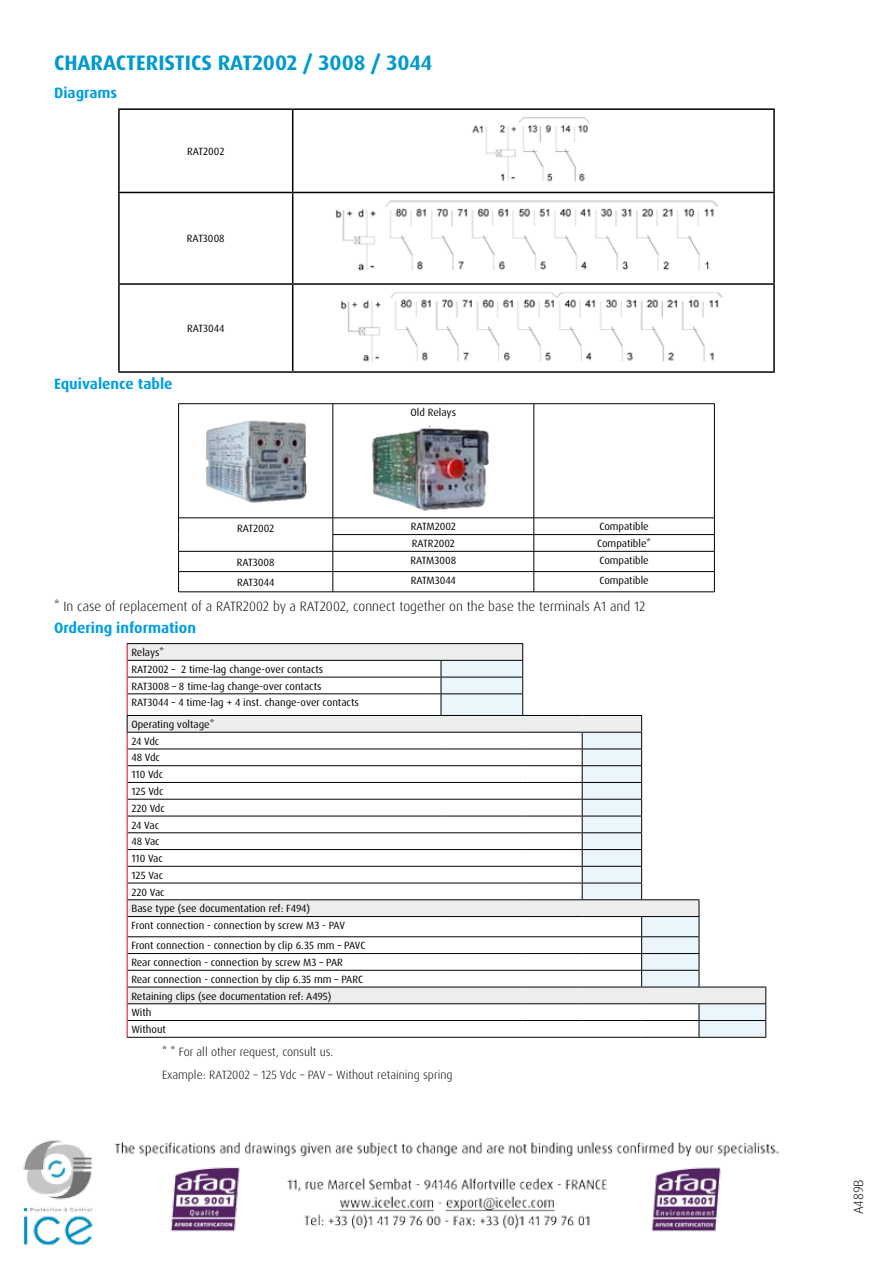
<style>
.page{position:relative;width:893px;height:1263px;background:#fff}
.page>*{position:absolute;margin:0;border:0;box-sizing:border-box;transform-origin:0 0}
.t1{font:700 21px "Dax OT";color:#009acd}
.t2{font:700 15px "Dax OT";color:#009ee0}
.t3{font:300 13.5px "Dax OT";color:#000}
.t4{font:300 12px/23px "Dax OT";color:#000}
.t5{font:10.5px/16.8px "Dax OT";color:#000}
</style>
<div class="page">
<img style="left:23px;top:1139px;width:841px;height:107px">
<hr style="left:118px;top:108px;width:175px;height:2px;background:#000">
<hr style="left:118px;top:110px;width:2px;height:82px;background:#000">
<hr style="left:293px;top:108px;width:482px;height:2px;background:#000">
<hr style="left:292px;top:110px;width:1px;height:82px;background:#000">
<hr style="left:773px;top:110px;width:2px;height:82px;background:#000">
<hr style="left:118px;top:192px;width:175px;height:1px;background:#000">
<hr style="left:118px;top:193px;width:2px;height:90px;background:#000">
<hr style="left:293px;top:192px;width:482px;height:1px;background:#000">
<hr style="left:292px;top:193px;width:1px;height:90px;background:#000">
<hr style="left:773px;top:193px;width:2px;height:90px;background:#000">
<hr style="left:118px;top:283px;width:175px;height:2px;background:#000">
<hr style="left:118px;top:285px;width:2px;height:86px;background:#000">
<hr style="left:293px;top:283px;width:482px;height:2px;background:#000">
<hr style="left:292px;top:285px;width:1px;height:86px;background:#000">
<hr style="left:773px;top:285px;width:2px;height:86px;background:#000">
<hr style="left:118px;top:371px;width:175px;height:2px;background:#000">
<hr style="left:293px;top:371px;width:482px;height:2px;background:#000">
<img style="left:472px;top:117px;width:118px;height:65px">
<img style="left:336px;top:200px;width:382px;height:71px">
<img style="left:341px;top:292px;width:382px;height:70px">
<hr style="left:178px;top:403px;width:155px;height:1px;background:#000">
<hr style="left:178px;top:404px;width:1px;height:114px;background:#000">
<hr style="left:333px;top:403px;width:201px;height:1px;background:#000">
<hr style="left:333px;top:404px;width:1px;height:114px;background:#000">
<hr style="left:534px;top:403px;width:181px;height:1px;background:#000">
<hr style="left:534px;top:404px;width:1px;height:114px;background:#000">
<hr style="left:714px;top:404px;width:1px;height:114px;background:#000">
<hr style="left:178px;top:518px;width:155px;height:1px;background:#000">
<hr style="left:333px;top:518px;width:201px;height:1px;background:#000">
<hr style="left:534px;top:518px;width:181px;height:1px;background:#000">
<hr style="left:333px;top:534px;width:201px;height:1px;background:#000">
<hr style="left:534px;top:534px;width:181px;height:1px;background:#000">
<hr style="left:178px;top:551px;width:155px;height:1px;background:#000">
<hr style="left:333px;top:551px;width:201px;height:1px;background:#000">
<hr style="left:534px;top:551px;width:181px;height:1px;background:#000">
<hr style="left:178px;top:571px;width:155px;height:1px;background:#000">
<svg style="left:178px;top:518px;width:1px;height:73px"></svg>
<hr style="left:333px;top:571px;width:201px;height:1px;background:#000">
<svg style="left:333px;top:518px;width:1px;height:73px"></svg>
<hr style="left:534px;top:571px;width:181px;height:1px;background:#000">
<svg style="left:534px;top:518px;width:1px;height:73px"></svg>
<svg style="left:714px;top:518px;width:1px;height:73px"></svg>
<hr style="left:178px;top:591px;width:155px;height:1px;background:#000">
<hr style="left:333px;top:591px;width:201px;height:1px;background:#000">
<hr style="left:534px;top:591px;width:181px;height:1px;background:#000">
<img style="left:206px;top:420px;width:101px;height:83px">
<img style="left:372px;top:428px;width:117px;height:83px">
<svg style="left:700px;top:986px;width:66px;height:51px;background:#e6eef2"></svg>
<hr style="left:699px;top:987px;width:67px;height:1px;background:#000">
<hr style="left:699px;top:1003px;width:67px;height:1px;background:#000">
<hr style="left:699px;top:1020px;width:67px;height:1px;background:#000">
<svg style="left:765px;top:987px;width:1px;height:50px"></svg>
<hr style="left:699px;top:1037px;width:67px;height:1px;background:#000">
<hr style="left:127px;top:643px;width:314px;height:1px;background:#000">
<hr style="left:441px;top:643px;width:82px;height:1px;background:#000">
<hr style="left:127px;top:1037px;width:314px;height:1px;background:#000">
<hr style="left:441px;top:1037px;width:82px;height:1px;background:#000">
<hr style="left:523px;top:1037px;width:59px;height:1px;background:#000">
<hr style="left:582px;top:1037px;width:60px;height:1px;background:#000">
<hr style="left:642px;top:1037px;width:57px;height:1px;background:#000">
<svg style="left:127px;top:644px;width:573px;height:393px"></svg>
<h1 class="t1" style="left:54px;top:50px;width:380px">CHARACTERISTICS RAT2002 / 3008 / 3044</h1>
<h2 class="t2" style="left:54px;top:83px;width:65px">Diagrams</h2>
<p class="t5" style="left:187px;top:143px;width:39px">RAT2002</p>
<p class="t5" style="left:187px;top:230px;width:39px">RAT3008</p>
<p class="t5" style="left:187px;top:320px;width:39px">RAT3044</p>
<h2 class="t2" style="left:54px;top:374px;width:120px">Equivalence table</h2>
<p class="t5" style="left:411px;top:404px;width:47px">Old Relays</p>
<p class="t5" style="left:237px;top:520px;width:39px">RAT2002</p>
<p class="t5" style="left:411px;top:518px;width:47px">RATM2002</p>
<p class="t5" style="left:599px;top:518px;width:51px">Compatible</p>
<p class="t5" style="left:412px;top:535px;width:44px">RATR2002</p>
<p class="t5" style="left:597px;top:535px;width:55px">Compatible*</p>
<p class="t5" style="left:237px;top:554px;width:39px">RAT3008</p>
<p class="t5" style="left:410px;top:552px;width:47px">RATM3008</p>
<p class="t5" style="left:599px;top:552px;width:51px">Compatible</p>
<p class="t5" style="left:237px;top:574px;width:39px">RAT3044</p>
<p class="t5" style="left:411px;top:572px;width:47px">RATM3044</p>
<p class="t5" style="left:599px;top:572px;width:51px">Compatible</p>
<p class="t3" style="left:54px;top:597px;width:593px">* In case of replacement of a RATR2002 by a RAT2002, connect together on the base the terminals A1 and 12</p>
<h2 class="t2" style="left:54px;top:618px;width:144px">Ordering information</h2>
<p class="t5" style="left:131px;top:644px;width:229px">Relays*<br>RAT2002 – 2 time-lag change-over contacts RAT3008 – 8 time-lag change-over contacts RAT3044 – 4 time-lag + 4 inst. change-over contacts</p>
<p class="t5" style="left:131px;top:716px;width:215px">Operating voltage*<br>24 Vdc<br>48 Vdc<br>110 Vdc<br>125 Vdc<br>220 Vdc<br>24 Vac<br>48 Vac<br>110 Vac<br>125 Vac<br>220 Vac<br>Base type (see documentation ref: F494)<br>Front connection - connection by screw M3 - PAV</p>
<p class="t5" style="left:131px;top:937px;width:236px">Front connection - connection by clip 6.35 mm – PAVC Rear connection - connection by screw M3 – PAR<br>Rear connection - connection by clip 6.35 mm – PARC Retaining clips (see documentation ref: A495)<br>With<br>Without</p>
<p class="t4" style="left:162px;top:1041px;width:292px">* * For all other request, consult us.<br>Example: RAT2002 – 125 Vdc – PAV – Without retaining spring</p>
<p class="t3" style="left:850px;top:1214px;width:37px;rotate:-90deg">A489B</p>
</div>
